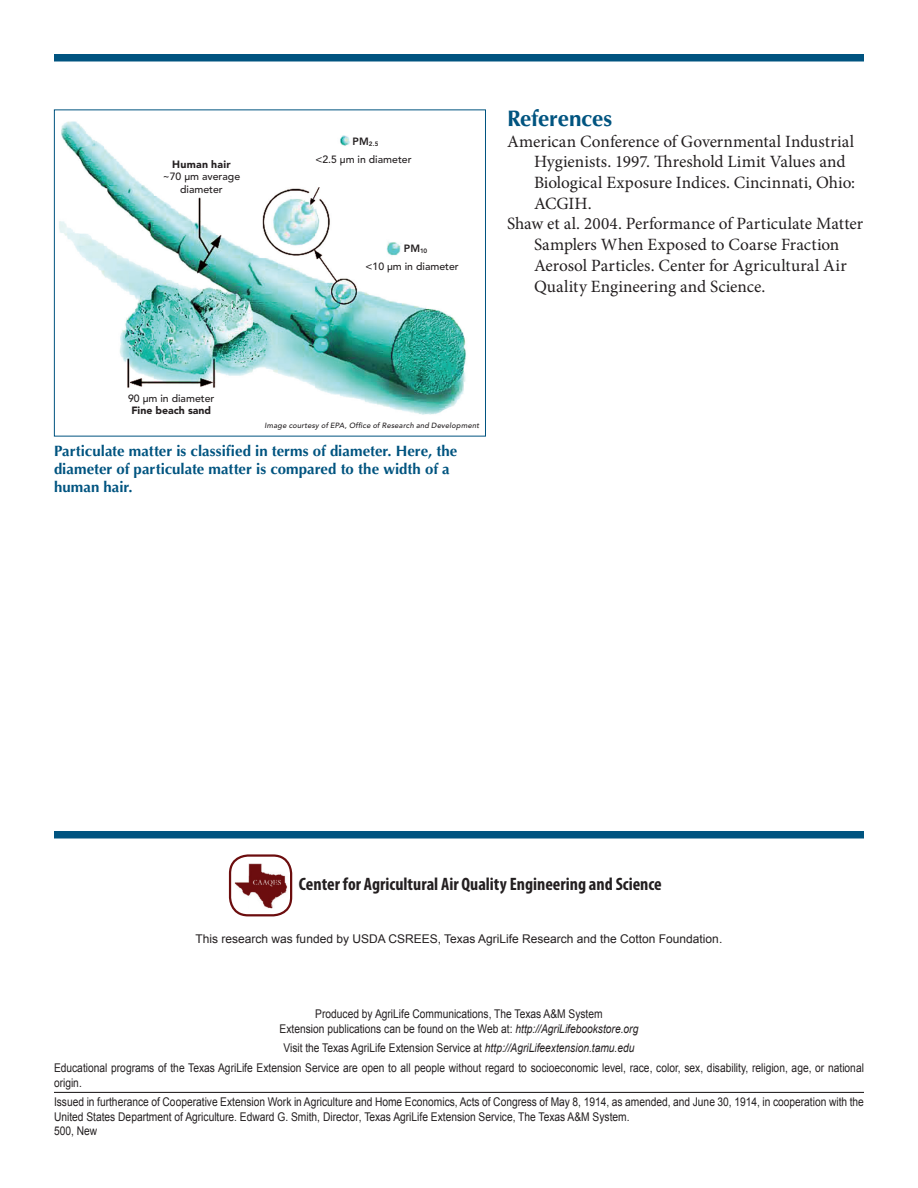
<style>
.page{position:relative;width:918px;height:1188px;background:#fff}
.page>*{position:absolute;margin:0;border:0;box-sizing:border-box;transform-origin:0 0}
.heading1{font:700 22.5px "Optima";letter-spacing:-.01em;color:#005480}
.t1{font:700 condensed 18px "Myriad Pro";color:#231f20}
.reference{font:17.25px/20.7px "Minion Pro";color:#231f20}
.author_info{font:700 15px/18px "Optima";color:#005480}
.Statement{font:12px/14.4px "Arial";color:#231f20;scale:.85 1}
.Statement-2{font:12px "Arial";color:#231f20}
.t2{font:500 10.5px "Avenir";color:#231f20}
.t3{font:900 10.5px "Avenir";color:#231f20}
.t4{font:900 10.5px "Avenir";letter-spacing:.03em;color:#231f20}
.t5{font:800 10.5px "Avenir";color:#231f20}
.t6{font:italic 500 7.5px "Avenir";letter-spacing:.03em;color:#231f20}
.t7{font:800 6.3px "Avenir";color:#231f20}
.s1{font-style:italic}
</style>
<div class="page">
<div style="left:54px;top:54px;width:810px;height:8px;background:#005480"></div>
<div style="left:54px;top:831px;width:810px;height:7px;background:#005480"></div>
<hr style="left:54px;top:1092px;width:810px;height:1px;background:#231f20">
<img style="left:235px;top:863px;width:53px;height:46px">
<div style="left:229px;top:854px;width:63px;height:62px;border:2px solid #6c0d0e;border-radius:18px"></div>
<img style="left:59px;top:121px;width:407px;height:294px">
<div style="left:54px;top:110px;width:432px;height:326px;border:1px solid #005480"></div>
<p class="t4" style="left:172px;top:158px;width:60px">Human hair</p>
<p class="t2" style="left:163px;top:171px;width:79px">~70 µm average</p>
<p class="t2" style="left:180px;top:183px;width:44px">diameter</p>
<p class="t7" style="left:353px;top:140px;width:27px"><sup>PM</sup>2.5</p>
<p class="t2" style="left:315px;top:153px;width:98px">&lt;2.5 µm in diameter</p>
<p class="t5" style="left:404px;top:242px;width:25px">PM<sub>10</sub></p>
<p class="t2" style="left:366px;top:261px;width:95px">&lt;10 µm in diameter</p>
<p class="heading1" style="left:507px;top:105px;width:107px">References</p>
<p class="reference" style="left:534px;top:131px;width:323px;text-indent:-27px">American Conference of Governmental Industrial Hygienists. 1997. Threshold Limit Values and Biological Exposure Indices. Cincinnati, Ohio:<br>ACGIH.</p>
<p class="reference" style="left:534px;top:214px;width:331px;text-indent:-27px">Shaw et al. 2004. Performance of Particulate Matter Samplers When Exposed to Coarse Fraction Aerosol Particles. Center for Agricultural Air Quality Engineering and Science.</p>
<p class="t2" style="left:128px;top:392px;width:88px">90 µm in diameter</p>
<p class="t3" style="left:131px;top:404px;width:81px">Fine beach sand</p>
<p class="t6" style="left:265px;top:422px;width:216px">Image courtesy of EPA, Office of Research and Development</p>
<p class="author_info" style="left:54px;top:443px;width:405px">Particulate matter is classified in terms of diameter. Here, the diameter of particulate matter is compared to the width of a human hair.</p>
<p class="t1" style="left:299px;top:872px;width:364px">Center for Agricultural Air Quality Engineering and Science</p>
<p class="Statement-2" style="left:196px;top:932px;width:528px">This research was funded by USDA CSREES, Texas AgriLife Research and the Cotton Foundation.</p>
<p class="Statement" style="left:315px;top:1007px;width:340px">Produced by AgriLife Communications, The Texas A&amp;M System</p>
<p class="Statement" style="left:280px;top:1021px;width:424px">Extension publications can be found on the Web at: <span class="s1">http://AgriLifebookstore.org</span></p>
<p class="Statement" style="left:283px;top:1041px;width:415px">Visit the Texas AgriLife Extension Service at <span class="s1">http://AgriLifeextension.tamu.edu</span></p>
<p class="Statement" style="left:54px;top:1061px;width:954px">Educational programs of the Texas AgriLife Extension Service are open to all people without regard to socioeconomic level, race, color, sex, disability, religion, age, or national origin.</p>
<p class="Statement" style="left:54px;top:1095px;width:954px">Issued in furtherance of Cooperative Extension Work in Agriculture and Home Economics, Acts of Congress of May 8, 1914, as amended, and June 30, 1914, in cooperation with the<br>United States Department of Agriculture. Edward G. Smith, Director, Texas AgriLife Extension Service, The Texas A&amp;M System.</p>
<p class="Statement" style="left:54px;top:1124px;width:52px">500, New</p>
</div>
